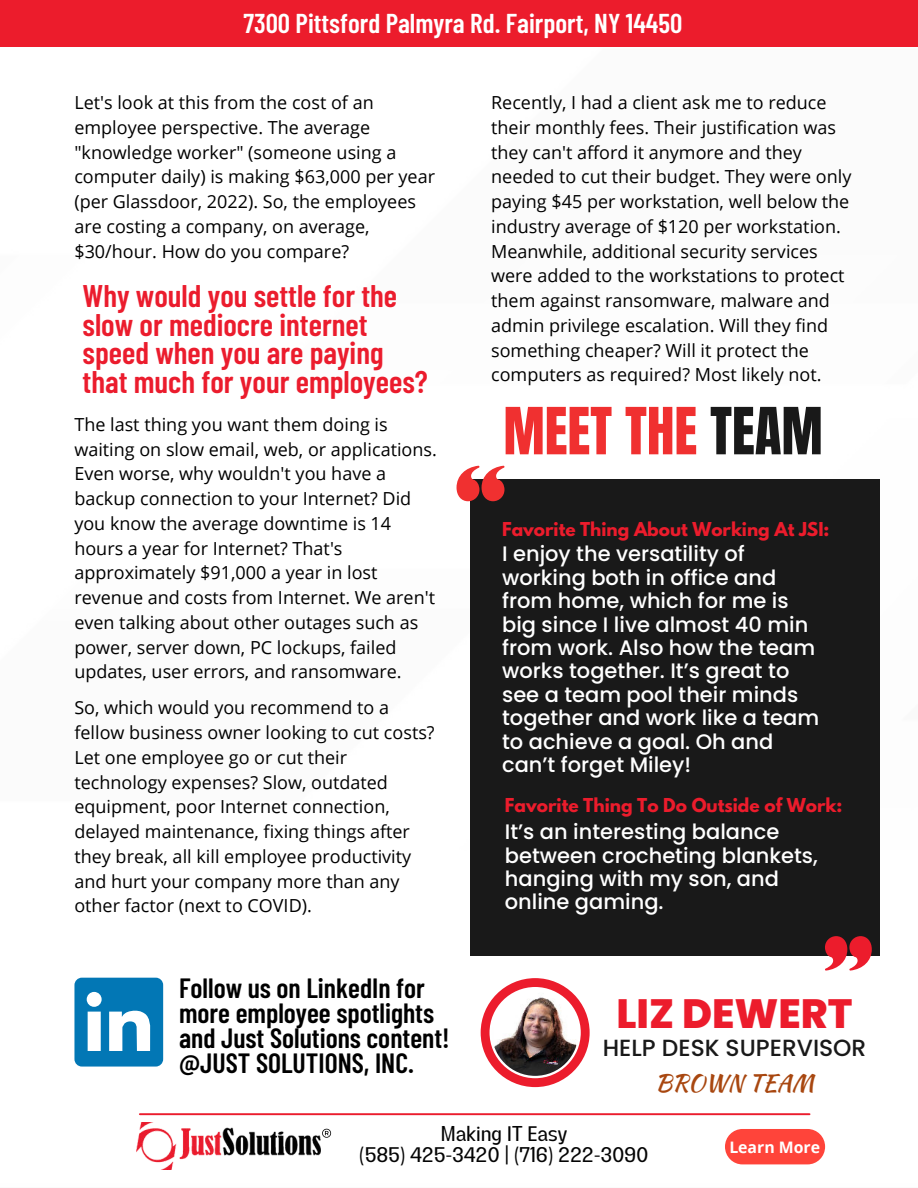
<style>
.page{position:relative;width:918px;height:1188px;background:#fff}
.page>*{position:absolute;margin:0;border:0;box-sizing:border-box;transform-origin:0 0}
.t1{font:55.2px "Anton";color:#f03030}
.t2{font:800 40.95px "Poppins";color:#ec1c2c}
.t3{font:600 31.2px/28.5px "Barlow Condensed";color:#eb1c2d}
.t4{font:600 27.9px/25px "Barlow Condensed";color:#000}
.t5{font:600 27.3px "Barlow Condensed";color:#fff}
.t6{font:500 23.4px "Poppins";color:#191919}
.t7{font:23.4px "Kaushan Script";color:#a84710}
.t8{font:500 21px/23.4px "Poppins";color:#fff}
.t9{font:21px/21.3px "Lazord";letter-spacing:-.01em;color:#040404;text-align:center}
.t10{font:18px/24.8px "Open Sans";color:#000}
.t11{font:700 16.95px "League Spartan";color:#ec1c2c}
.t12{font:700 15.9px "Open Sans";color:#fff}
.s1{color:#191919}
</style>
<div class="page">
<div style="left:0;top:0;width:918px;height:47px;background:#ec1c2c"></div>
<hr style="left:140px;top:1113px;width:669px;height:2px;background:#eb1c2d">
<img style="left:137px;top:1122px;width:183px;height:48px">
<svg style="left:322px;top:1129px;width:9px;height:9px"></svg>
<div style="left:725px;top:1129px;width:100px;height:35px;background:#ff443a;border-radius:18px"></div>
<div style="left:470px;top:479px;width:410px;height:477px;background:#191919"></div>
<svg style="left:825px;top:936px;width:47px;height:35px"></svg>
<svg style="left:457px;top:466px;width:47px;height:35px"></svg>
<img style="left:481px;top:978px;width:109px;height:109px">
<svg style="left:74px;top:978px;width:89px;height:89px"></svg>
<h3 class="t5" style="left:243px;top:4px;width:440px">7300 Pittsford Palmyra Rd. Fairport, NY 14450</h3>
<p class="t10" style="left:74px;top:90px;width:362px">Let's look at this from the cost of an employee perspective. The average "knowledge worker" (someone using a computer daily) is making $63,000 per year (per Glassdoor, 2022). So, the employees are costing a company, on average, $30/hour. How do you compare?</p>
<h3 class="t3" style="left:83px;top:280px;width:347px">Why would you settle for the slow or mediocre internet speed when you are paying that much for your employees?</h3>
<p class="t10" style="left:74px;top:411px;width:364px">The last thing you want them doing is waiting on slow email, web, or applications.<br>Even worse, why wouldn't you have a backup connection to your Internet? Did you know the average downtime is 14 hours a year for Internet? That's approximately $91,000 a year in lost revenue and costs from Internet. We aren't even talking about other outages such as power, server down, PC lockups, failed updates, user errors, and ransomware.</p>
<p class="t10" style="left:74px;top:695px;width:362px">So, which would you recommend to a fellow business owner looking to cut costs?<br>Let one employee go or cut their technology expenses? Slow, outdated equipment, poor Internet connection, delayed maintenance, fixing things after they break, all kill employee productivity and hurt your company more than any other factor (next to COVID).</p>
<h3 class="t4" style="left:179px;top:973px;width:272px">Follow us on LinkedIn for more employee spotlights and Just Solutions content! @JUST SOLUTIONS, INC.</h3>
<p class="t10" style="left:491px;top:90px;width:362px">Recently, I had a client ask me to reduce their monthly fees. Their justification was they can't afford it anymore and they needed to cut their budget. They were only paying $45 per workstation, well below the industry average of $120 per workstation.<br>Meanwhile, additional security services were added to the workstations to protect them against ransomware, malware and admin privilege escalation. Will they find something cheaper? Will it protect the computers as required? Most likely not.</p>
<h1 class="t1" style="left:504px;top:403px;width:321px">MEET THE <span class="s1">TEAM</span></h1>
<p class="t11" style="left:502px;top:515px;width:329px">Favorite Thing About Working At JSI:</p>
<p class="t8" style="left:502px;top:542px;width:319px">I enjoy the versatility of working both in office and from home, which for me is big since I live almost 40 min from work. Also how the team works together. It’s great to see a team pool their minds together and work like a team to achieve a goal. Oh and can’t forget Miley!</p>
<p class="t11" style="left:505px;top:792px;width:339px">Favorite Thing To Do Outside of Work:</p>
<p class="t8" style="left:505px;top:820px;width:314px">It’s an interesting balance between crocheting blankets, hanging with my son, and online gaming.</p>
<h2 class="t2" style="left:617px;top:990px;width:238px">LIZ DEWERT</h2>
<p class="t6" style="left:603px;top:1034px;width:265px">HELP DESK SUPERVISOR</p>
<p class="t7" style="left:655px;top:1066px;width:160px">BROWN TEAM</p>
<p class="t9" style="left:359px;top:1124px;width:291px">Making IT Easy<br>(585) 425-3420 | (716) 222-3090</p>
<p class="t12" style="left:729px;top:1136px;width:92px">Learn More</p>
</div>
